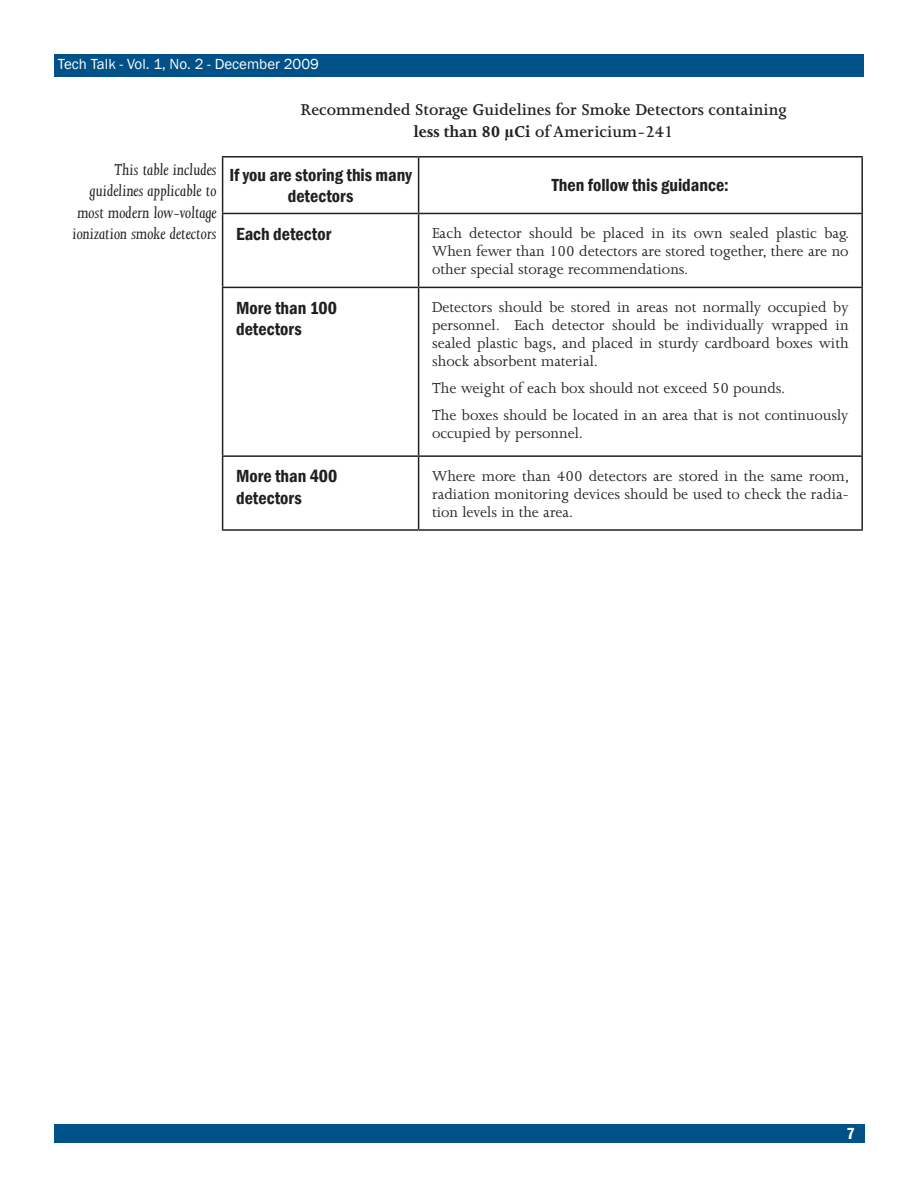
<style>
.page{position:relative;width:918px;height:1188px;background:#fff}
.page>*{position:absolute;margin:0;border:0;box-sizing:border-box;transform-origin:0 0}
.Text_Subhead{font:600 condensed 18px/21.6px "Franklin Gothic";color:#231f20}
.t1{font:italic 18px/21.6px "Joanna MT Std";color:#231f20;text-align:right}
.Table_Title{font:600 18px/21.6px "Joanna MT Std";color:#231f20;text-align:center}
.t2{font:16.5px/18px "Joanna MT Std";color:#231f20;text-align:justify}
.t3{font:600 condensed 16.5px "Franklin Gothic";color:#fff}
.t4{font:15px "Franklin Gothic";color:#fff}
.s1{font-weight:700}
</style>
<div class="page">
<div style="left:54px;top:54px;width:810px;height:22px;background:#005187"></div>
<div style="left:54px;top:1124px;width:811px;height:19px;background:#005187"></div>
<hr style="left:222px;top:156px;width:197px;height:2px;background:#231f20">
<hr style="left:419px;top:156px;width:444px;height:2px;background:#231f20">
<hr style="left:418px;top:158px;width:1px;height:55px;background:#231f20">
<hr style="left:861px;top:158px;width:2px;height:55px;background:#231f20">
<hr style="left:222px;top:213px;width:197px;height:1px;background:#231f20">
<hr style="left:419px;top:213px;width:444px;height:1px;background:#231f20">
<hr style="left:418px;top:214px;width:1px;height:73px;background:#231f20">
<hr style="left:861px;top:214px;width:2px;height:73px;background:#231f20">
<hr style="left:222px;top:287px;width:197px;height:1px;background:#231f20">
<hr style="left:419px;top:287px;width:444px;height:1px;background:#231f20">
<hr style="left:418px;top:288px;width:1px;height:167px;background:#231f20">
<hr style="left:861px;top:288px;width:2px;height:167px;background:#231f20">
<hr style="left:222px;top:455px;width:197px;height:2px;background:#231f20">
<hr style="left:419px;top:455px;width:444px;height:2px;background:#231f20">
<hr style="left:418px;top:457px;width:1px;height:72px;background:#231f20">
<hr style="left:861px;top:457px;width:2px;height:72px;background:#231f20">
<hr style="left:222px;top:529px;width:197px;height:2px;background:#231f20">
<hr style="left:419px;top:529px;width:444px;height:2px;background:#231f20">
<hr style="left:222px;top:158px;width:1px;height:55px;background:#231f20">
<hr style="left:222px;top:214px;width:1px;height:73px;background:#231f20">
<hr style="left:222px;top:288px;width:1px;height:167px;background:#231f20">
<hr style="left:222px;top:457px;width:1px;height:72px;background:#231f20">
<p class="t4" style="left:58px;top:55px;width:263px">Tech Talk - Vol. 1, No. 2 - December 2009</p>
<p class="Table_Title" style="left:301px;top:99px;width:488px">Recommended Storage Guidelines for Smoke Detectors containing <span class="s1">less than 80 μCi</span> of Americium-241</p>
<p class="t1" style="left:72px;top:159px;width:146px">This table includes guidelines applicable to most modern low-voltage ionization smoke detectors</p>
<p class="Text_Subhead" style="left:229px;top:164px;width:184px;text-align:center">If you are storing this many detectors</p>
<p class="Text_Subhead" style="left:552px;top:174px;width:178px">Then follow this guidance:</p>
<p class="Text_Subhead" style="left:236px;top:223px;width:97px">Each detector</p>
<p class="t2" style="left:432px;top:224px;width:419px">Each detector should be placed in its own sealed plastic bag.<br>When fewer than 100 detectors are stored together, there are no other special storage recommendations.</p>
<p class="Text_Subhead" style="left:236px;top:296px;width:102px">More than 100 detectors</p>
<p class="t2" style="left:432px;top:298px;width:418px">Detectors should be stored in areas not normally occupied by personnel. Each detector should be individually wrapped in sealed plastic bags, and placed in sturdy cardboard boxes with shock absorbent material.</p>
<p class="t2" style="left:432px;top:379px;width:355px">The weight of each box should not exceed 50 pounds.</p>
<p class="t2" style="left:432px;top:406px;width:418px">The boxes should be located in an area that is not continuously occupied by personnel.</p>
<p class="Text_Subhead" style="left:236px;top:465px;width:103px">More than 400 detectors</p>
<p class="t2" style="left:432px;top:467px;width:419px">Where more than 400 detectors are stored in the same room, radiation monitoring devices should be used to check the radia&shy;tion levels in the area.</p>
<p class="t3" style="left:847px;top:1122px;width:10px">7</p>
</div>
